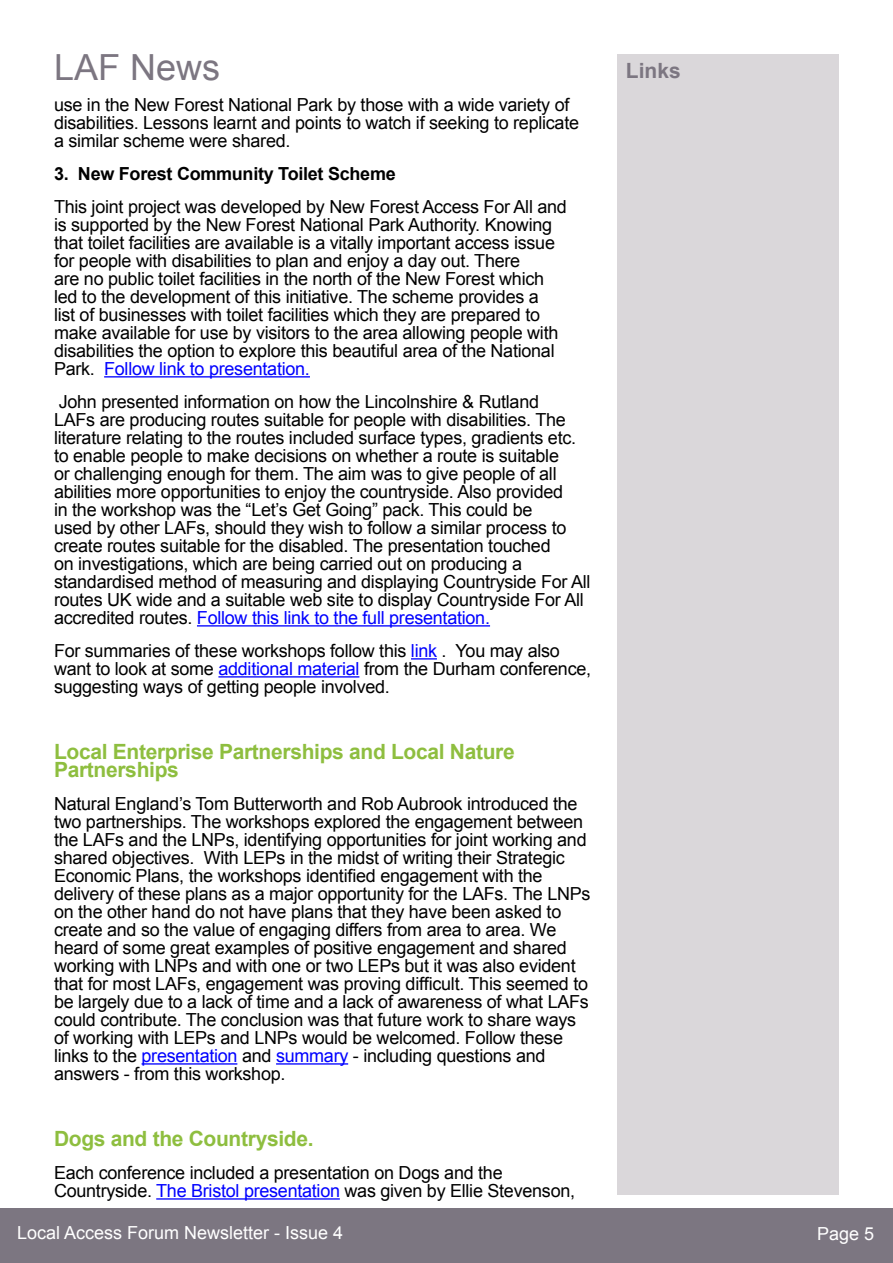
<style>
.page{position:relative;width:893px;height:1263px;background:#fff}
.page>*{position:absolute;margin:0;border:0;box-sizing:border-box;transform-origin:0 0}
.t1{font:36px "Arial";color:#7c7681}
.t2{font:700 21px/18px "Arial";letter-spacing:-.015em;color:#8ebe3f}
.t3{font:700 21px "Arial";color:#7c7681}
.t4{font:18px/18px "Arial";letter-spacing:-.015em;color:#000}
.t5{font:18px "Arial";color:#fff}
.t6{font:700 18px "Arial";letter-spacing:-.015em;color:#000}
.s1{color:#00f}
</style>
<div class="page">
<div style="left:0;top:1209px;width:893px;height:54px;background:#7c7681"></div>
<div style="left:617px;top:54px;width:222px;height:1141px;background:#dad7da"></div>
<hr style="left:104px;top:376px;width:206px;height:1px;background:#00f">
<hr style="left:197px;top:625px;width:293px;height:1px;background:#00f">
<svg style="left:411px;top:658px;width:26px;height:1px"></svg>
<hr style="left:218px;top:676px;width:141px;height:1px;background:#00f">
<hr style="left:142px;top:1063px;width:95px;height:1px;background:#00f">
<hr style="left:276px;top:1063px;width:72px;height:1px;background:#00f">
<hr style="left:156px;top:1198px;width:184px;height:1px;background:#00f">
<h1 class="t1" style="left:54px;top:44px;width:168px">LAF News</h1>
<p class="t3" style="left:626px;top:56px;width:56px">Links</p>
<p class="t4" style="left:54px;top:96px;width:527px">use in the New Forest National Park by those with a wide variety of disabilities. Lessons learnt and points to watch if seeking to replicate a similar scheme were shared.</p>
<p class="t6" style="left:54px;top:162px;width:343px">3. New Forest Community Toilet Scheme</p>
<p class="t4" style="left:54px;top:198px;width:514px">This joint project was developed by New Forest Access For All and is supported by the New Forest National Park Authority. Knowing that toilet facilities are available is a vitally important access issue for people with disabilities to plan and enjoy a day out. There<br>are no public toilet facilities in the north of the New Forest which led to the development of this initiative. The scheme provides a<br>list of businesses with toilet facilities which they are prepared to make available for use by visitors to the area allowing people with disabilities the option to explore this beautiful area of the National Park. <span class="s1">Follow link to presentation.</span></p>
<p class="t4" style="left:54px;top:393px;width:538px">John presented information on how the Lincolnshire &amp; Rutland<br>LAFs are producing routes suitable for people with disabilities. The literature relating to the routes included surface types, gradients etc. to enable people to make decisions on whether a route is suitable<br>or challenging enough for them. The aim was to give people of all abilities more opportunities to enjoy the countryside. Also provided<br>in the workshop was the “Let’s Get Going” pack. This could be<br>used by other LAFs, should they wish to follow a similar process to create routes suitable for the disabled. The presentation touched<br>on investigations, which are being carried out on producing a standardised method of measuring and displaying Countryside For All routes UK wide and a suitable web site to display Countryside For All accredited routes. <span class="s1">Follow this link to the full presentation.</span></p>
<p class="t4" style="left:54px;top:642px;width:539px">For summaries of these workshops follow this <span class="s1">link</span> . You may also want to look at some <span class="s1">additional material</span> from the Durham conference, suggesting ways of getting people involved.</p>
<p class="t2" style="left:54px;top:743px;width:462px">Local Enterprise Partnerships and Local Nature<br>Partnerships</p>
<p class="t4" style="left:54px;top:795px;width:538px">Natural England’s Tom Butterworth and Rob Aubrook introduced the two partnerships. The workshops explored the engagement between the LAFs and the LNPs, identifying opportunities for joint working and shared objectives. With LEPs in the midst of writing their Strategic Economic Plans, the workshops identified engagement with the delivery of these plans as a major opportunity for the LAFs. The LNPs on the other hand do not have plans that they have been asked to create and so the value of engaging differs from area to area. We heard of some great examples of positive engagement and shared working with LNPs and with one or two LEPs but it was also evident that for most LAFs, engagement was proving difficult. This seemed to be largely due to a lack of time and a lack of awareness of what LAFs could contribute. The conclusion was that future work to share ways of working with LEPs and LNPs would be welcomed. Follow these links to the <span class="s1">presentation</span> and <span class="s1">summary</span> - including questions and answers - from this workshop.</p>
<p class="t2" style="left:54px;top:1130px;width:261px">Dogs and the Countryside.</p>
<p class="t4" style="left:54px;top:1164px;width:523px">Each conference included a presentation on Dogs and the<br>Countryside. <span class="s1">The Bristol presentation</span> was given by Ellie Stevenson,</p>
<p class="t5" style="left:17px;top:1221px;width:328px">Local Access Forum Newsletter - Issue 4</p>
<p class="t5" style="left:817px;top:1221px;width:59px">Page 5</p>
</div>
